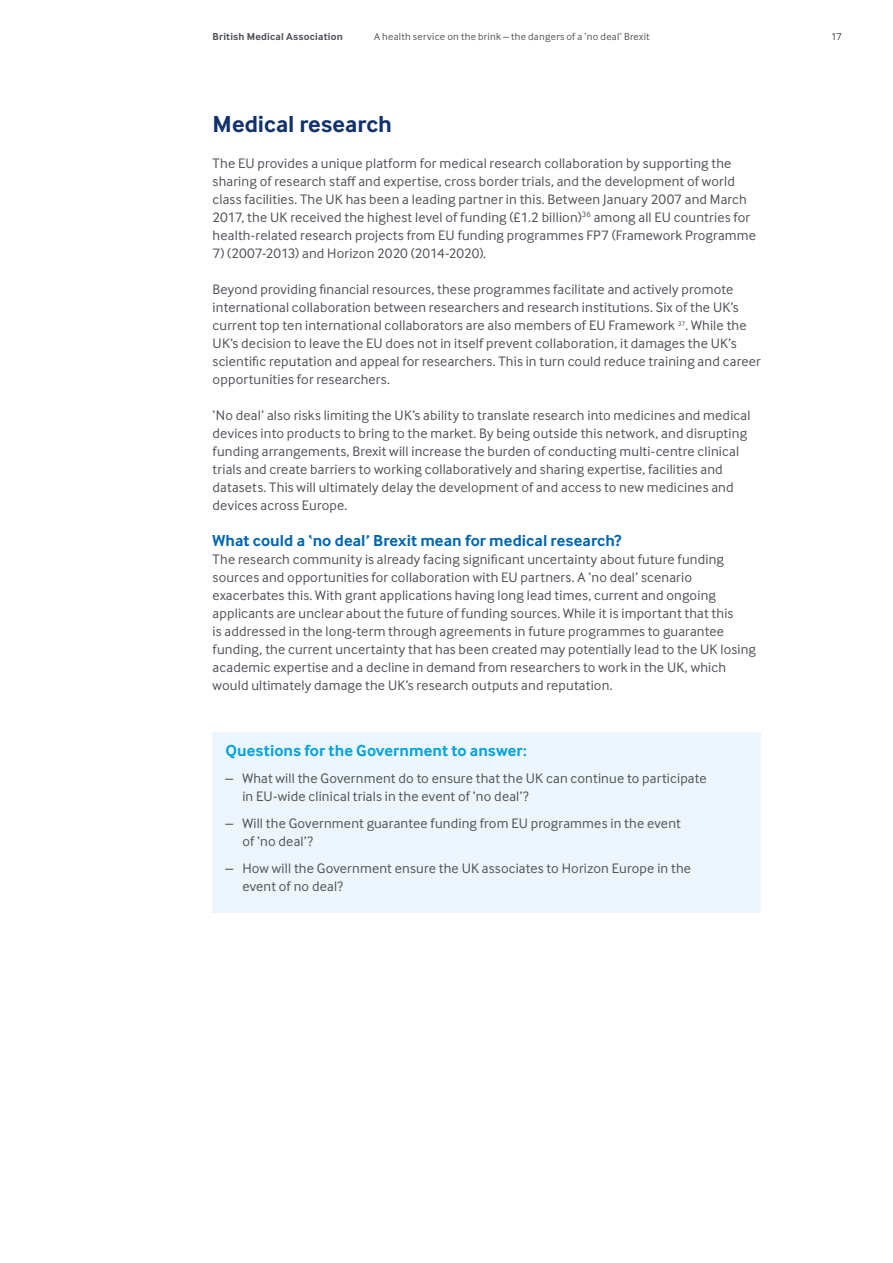
<style>
.page{position:relative;width:893px;height:1263px;background:#fff}
.page>*{position:absolute;margin:0;border:0;box-sizing:border-box;transform-origin:0 0}
.t1{font:700 24px "Inter Face";color:#12326e}
.t2{font:700 16.5px "Inter Face";letter-spacing:.005em;color:#0067b1}
.t3{font:700 16.5px "Inter Face";letter-spacing:.005em;color:#00a3e1}
.t4{font:14.25px/18px "Inter Face";letter-spacing:.01em;color:#50535a}
.t5{font:10.5px "Inter Face";letter-spacing:.025em;color:#575756}
.t6{font:700 10.5px "Inter Face";letter-spacing:.02em;color:#50535a}
.t7{font:10.5px "Inter Face";color:#50535a}
</style>
<div class="page">
<div style="left:213px;top:732px;width:548px;height:180px;background:#eef6fd"></div>
<p class="t6" style="left:213px;top:30px;width:132px">British Medical Association</p>
<p class="t5" style="left:374px;top:31px;width:277px">A health service on the brink – the dangers of a ‘no deal’ Brexit</p>
<p class="t7" style="left:831px;top:31px;width:12px">17</p>
<h1 class="t1" style="left:213px;top:110px;width:181px">Medical research</h1>
<p class="t4" style="left:213px;top:154px;width:545px">The EU provides a unique platform for medical research collaboration by supporting the sharing of research staff and expertise, cross border trials, and the development of world class facilities. The UK has been a leading partner in this. Between January 2007 and March 2017, the UK received the highest level of funding (£1.2 billion)<sup>36</sup> among all EU countries for health-related research projects from EU funding programmes FP7 (Framework Programme</p>
<p class="t4" style="left:213px;top:244px;width:275px">7) (2007-2013) and Horizon 2020 (2014-2020).</p>
<p class="t4" style="left:213px;top:280px;width:550px">Beyond providing financial resources, these programmes facilitate and actively promote international collaboration between researchers and research institutions. Six of the UK’s current top ten international collaborators are also members of EU Framework <sup>37</sup>. While the UK’s decision to leave the EU does not in itself prevent collaboration, it damages the UK’s scientific reputation and appeal for researchers. This in turn could reduce training and career opportunities for researchers.</p>
<p class="t4" style="left:213px;top:406px;width:539px">‘No deal’ also risks limiting the UK’s ability to translate research into medicines and medical devices into products to bring to the market. By being outside this network, and disrupting funding arrangements, Brexit will increase the burden of conducting multi-centre clinical trials and create barriers to working collaboratively and sharing expertise, facilities and datasets. This will ultimately delay the development of and access to new medicines and devices across Europe.</p>
<p class="t2" style="left:213px;top:531px;width:410px">What could a ‘no deal’ Brexit mean for medical research?</p>
<p class="t4" style="left:213px;top:550px;width:545px">The research community is already facing significant uncertainty about future funding sources and opportunities for collaboration with EU partners. A ‘no deal’ scenario exacerbates this. With grant applications having long lead times, current and ongoing applicants are unclear about the future of funding sources. While it is important that this<br>is addressed in the long-term through agreements in future programmes to guarantee funding, the current uncertainty that has been created may potentially lead to the UK losing academic expertise and a decline in demand from researchers to work in the UK, which would ultimately damage the UK’s research outputs and reputation.</p>
<p class="t3" style="left:225px;top:741px;width:303px">Questions for the Government to answer:</p>
<p class="t4" style="left:242px;top:769px;width:466px;text-indent:-17px">– What will the Government do to ensure that the UK can continue to participate in EU-wide clinical trials in the event of ‘no deal’?</p>
<p class="t4" style="left:242px;top:814px;width:440px;text-indent:-17px">– Will the Government guarantee funding from EU programmes in the event of ‘no deal’?</p>
<p class="t4" style="left:242px;top:859px;width:450px;text-indent:-17px">– How will the Government ensure the UK associates to Horizon Europe in the event of no deal?</p>
</div>
